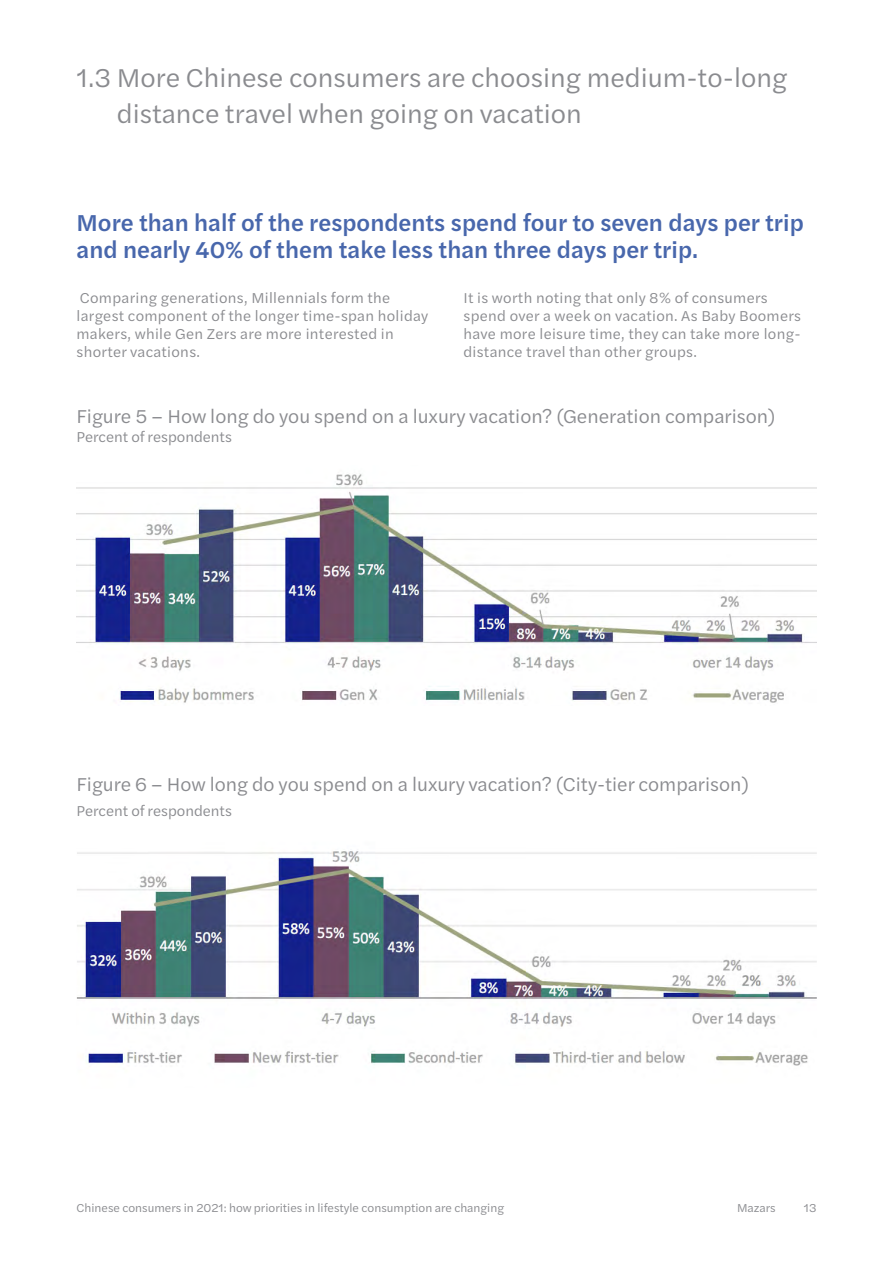
<style>
.page{position:relative;width:893px;height:1263px;background:#fff}
.page>*{position:absolute;margin:0;border:0;box-sizing:border-box;transform-origin:0 0}
.t1{font:27px/36px "Halyard Text";color:#8a8b8f}
.t2{font:500 24px/27px "Halyard Text";color:#4867ac}
.t3{font:19.5px "Halyard Text";color:#8a8b8f}
.t4{font:15px/18px "Halyard Text";letter-spacing:.02em;color:#8a8b8f}
.t5{font:15px "Halyard Text";color:#8a8b8f}
.t6{font:12px "Halyard Text";color:#8a8b8f}
</style>
<div class="page">
<img style="left:77px;top:474px;width:739px;height:229px">
<img style="left:77px;top:851px;width:740px;height:215px">
<h1 class="t1" style="left:117px;top:59px;width:672px;text-indent:-40px">1.3 More Chinese consumers are choosing medium-to-long distance travel when going on vacation</h1>
<h2 class="t2" style="left:77px;top:208px;width:729px">More than half of the respondents spend four to seven days per trip and nearly 40% of them take less than three days per trip.</h2>
<p class="t4" style="left:77px;top:288px;width:353px">Comparing generations, Millennials form the largest component of the longer time-span holiday makers, while Gen Zers are more interested in shorter vacations.</p>
<p class="t4" style="left:463px;top:288px;width:339px">It is worth noting that only 8% of consumers spend over a week on vacation. As Baby Boomers have more leisure time, they can take more long&shy;distance travel than other groups.</p>
<h3 class="t3" style="left:77px;top:402px;width:701px">Figure 5 – How long do you spend on a luxury vacation? (Generation comparison)</h3>
<p class="t5" style="left:77px;top:426px;width:157px">Percent of respondents</p>
<h3 class="t3" style="left:77px;top:770px;width:674px">Figure 6 – How long do you spend on a luxury vacation? (City-tier comparison)</h3>
<p class="t5" style="left:77px;top:800px;width:157px">Percent of respondents</p>
<p class="t6" style="left:77px;top:1199px;width:429px">Chinese consumers in 2021: how priorities in lifestyle consumption are changing</p>
<p class="t6" style="left:737px;top:1199px;width:40px">Mazars</p>
<p class="t6" style="left:804px;top:1199px;width:14px">13</p>
</div>
